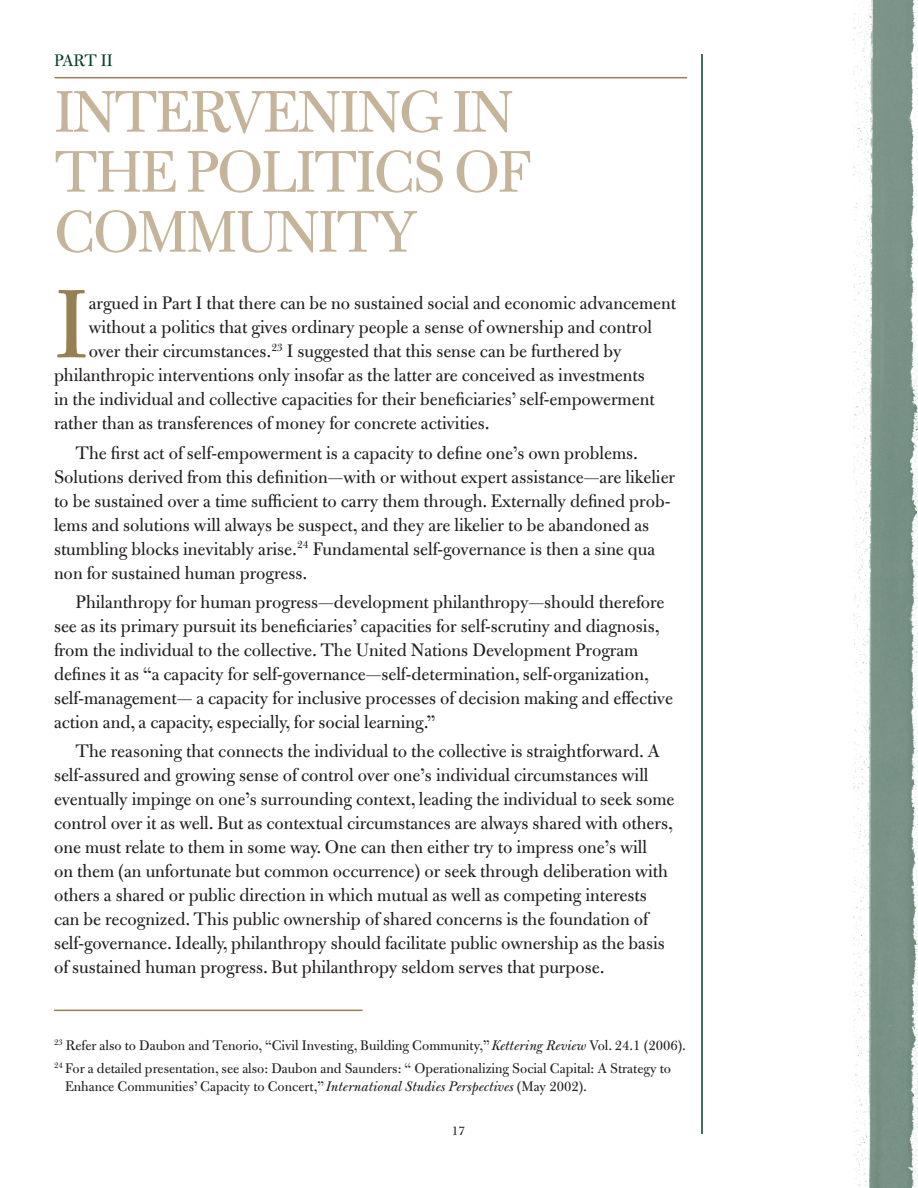
<style>
.page{position:relative;width:918px;height:1188px;background:#fff}
.page>*{position:absolute;margin:0;border:0;box-sizing:border-box;transform-origin:0 0}
.t1{font:104.4px "Bulmer MT Std";color:#977f53}
.t2{font:63px/60px "Bulmer MT Std";letter-spacing:-.04em;color:#c5b499}
.t3{font:19.5px/24px "Bulmer MT Std";color:#231f20}
.t4{font:18px "Bulmer MT Std";letter-spacing:-.02em;color:#083f2c}
.t5{font:15px/23.4px "Bulmer MT Std";color:#231f20}
.t6{font:13.5px "Bulmer MT Std";color:#231f20}
.s1{font-style:italic}
</style>
<div class="page">
<img style="left:854px;top:0;width:64px;height:1188px">
<hr style="left:701px;top:54px;width:2px;height:1080px;background:#083f2c">
<hr style="left:54px;top:77px;width:633px;height:1px;background:#977f53">
<hr style="left:54px;top:1010px;width:309px;height:1px;background:#977f53">
<p class="t4" style="left:54px;top:54px;width:60px">PART II</p>
<h2 class="t2" style="left:54px;top:89px;width:479px">INTERVENING IN<br>THE POLITICS OF<br>COMMUNITY</h2>
<h1 class="t1" style="left:54px;top:287px;width:36px">I</h1>
<p class="t3" style="left:89px;top:293px;width:589px">argued in Part I that there can be no sustained social and economic advancement</p>
<p class="t3" style="left:89px;top:317px;width:565px">without a politics that gives ordinary people a sense of ownership and control</p>
<p class="t3" style="left:89px;top:341px;width:534px">over their circumstances.<sup>23</sup> I suggested that this sense can be furthered by</p>
<p class="t3" style="left:54px;top:365px;width:592px">philanthropic interventions only insofar as the latter are conceived as investments</p>
<p class="t3" style="left:54px;top:389px;width:602px">in the individual and collective capacities for their beneficiaries’ self-empowerment</p>
<p class="t3" style="left:54px;top:413px;width:437px">rather than as transferences of money for concrete activities.</p>
<p class="t3" style="left:54px;top:443px;width:623px;text-indent:22px">The first act of self-empowerment is a capacity to define one’s own problems.<br>Solutions derived from this definition—with or without expert assistance—are likelier to be sustained over a time sufficient to carry them through. Externally defined prob&shy;lems and solutions will always be suspect, and they are likelier to be abandoned as stumbling blocks inevitably arise.<sup>24</sup> Fundamental self-governance is then a sine qua non for sustained human progress.</p>
<p class="t3" style="left:54px;top:592px;width:620px;text-indent:22px">Philanthropy for human progress—development philanthropy—should therefore see as its primary pursuit its beneficiaries’ capacities for self-scrutiny and diagnosis, from the individual to the collective. The United Nations Development Program defines it as “a capacity for self-governance—self-determination, self-organization, self-management— a capacity for inclusive processes of decision making and effective action and, a capacity, especially, for social learning.”</p>
<p class="t3" style="left:54px;top:741px;width:622px;text-indent:22px">The reasoning that connects the individual to the collective is straightforward. A self-assured and growing sense of control over one’s individual circumstances will eventually impinge on one’s surrounding context, leading the individual to seek some control over it as well. But as contextual circumstances are always shared with others, one must relate to them in some way. One can then either try to impress one’s will<br>on them (an unfortunate but common occurrence) or seek through deliberation with others a shared or public direction in which mutual as well as competing interests can be recognized. This public ownership of shared concerns is the foundation of self-governance. Ideally, philanthropy should facilitate public ownership as the basis of sustained human progress. But philanthropy seldom serves that purpose.</p>
<p class="t5" style="left:54px;top:1035px;width:634px"><sup>23</sup> Refer also to Daubon and Tenorio, “Civil Investing, Building Community,”<span class="s1">Kettering Review</span> Vol. 24.1 (2006).<br><sup>24</sup> For a detailed presentation, see also: Daubon and Saunders: “ Operationalizing Social Capital: A Strategy to</p>
<p class="t5" style="left:65px;top:1076px;width:524px">Enhance Communities’ Capacity to Concert,”<span class="s1">International Studies Perspectives</span> (May 2002).</p>
<p class="t6" style="left:452px;top:1125px;width:15px">17</p>
</div>
